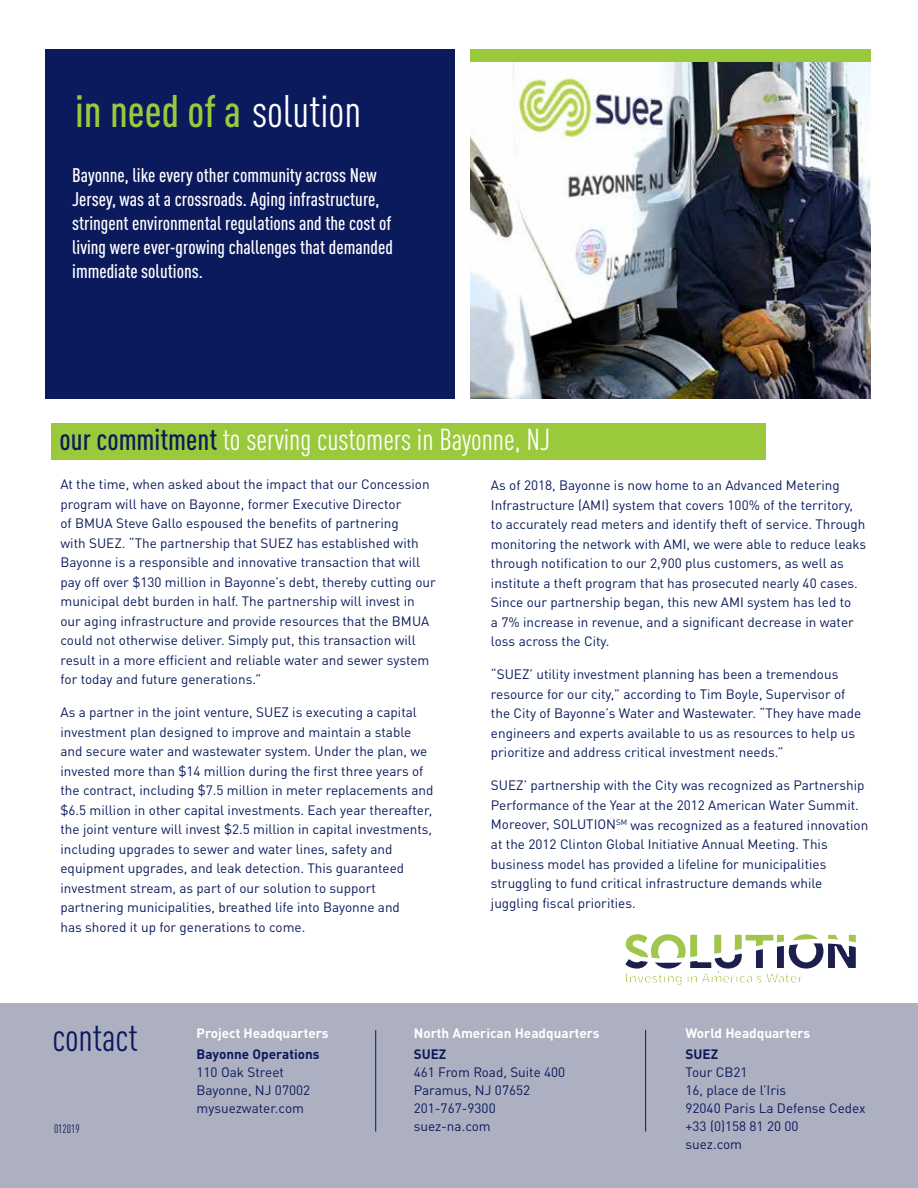
<style>
.page{position:relative;width:918px;height:1188px;background:#fff}
.page>*{position:absolute;margin:0;border:0;box-sizing:border-box;transform-origin:0 0}
.t1{font:500 condensed 45px "DINOT";color:#9aca3c}
.t2{font:condensed 38.25px "DINOT";color:#0a1a5d}
.t3{font:condensed 30px "DINOT";color:#fff}
.t4{font:500 condensed 19.5px/24px "DINOT";color:#fff}
.t5{font:13.5px/19.5px "DINOT";color:#0a1a5d}
.t6{font:700 13.5px "DINOT";color:#fff}
.t7{font:700 13.5px "DINOT";color:#0a1a5d}
.t8{font:condensed 12px "DINOT";color:#0a1a5d}
.s1{font-weight:400;color:#fff}
.s2{font-weight:500;color:#0a1a5d}
</style>
<div class="page">
<div style="left:0;top:1004px;width:918px;height:184px;background:#adb0c1"></div>
<div style="left:45px;top:49px;width:409px;height:350px;background:#0a1a5d"></div>
<div style="left:51px;top:423px;width:714px;height:37px;background:#9aca3c"></div>
<div style="left:470px;top:49px;width:400px;height:14px;background:#9aca3c"></div>
<img style="left:470px;top:63px;width:400px;height:335px">
<hr style="left:375px;top:1030px;width:1px;height:102px;background:#0a1a5d">
<hr style="left:645px;top:1030px;width:1px;height:102px;background:#0a1a5d">
<svg style="left:625px;top:934px;width:231px;height:52px"></svg>
<h1 class="t1" style="left:75px;top:79px;width:288px">in need of a <span class="s1">solution</span></h1>
<h3 class="t4" style="left:72px;top:162px;width:322px">Bayonne, like every other community across New Jersey, was at a crossroads. Aging infrastructure, stringent environmental regulations and the cost of living were ever-growing challenges that demanded immediate solutions.</h3>
<h3 class="t3" style="left:60px;top:418px;width:492px"><span class="s2">our commitment</span> to serving customers in Bayonne, NJ</h3>
<p class="t5" style="left:60px;top:474px;width:377px">At the time, when asked about the impact that our Concession program will have on Bayonne, former Executive Director<br>of BMUA Steve Gallo espoused the benefits of partnering<br>with SUEZ. “The partnership that SUEZ has established with Bayonne is a responsible and innovative transaction that will pay off over $130 million in Bayonne’s debt, thereby cutting our municipal debt burden in half. The partnership will invest in our aging infrastructure and provide resources that the BMUA could not otherwise deliver. Simply put, this transaction will result in a more efficient and reliable water and sewer system for today and future generations.”</p>
<p class="t5" style="left:60px;top:702px;width:374px">As a partner in the joint venture, SUEZ is executing a capital investment plan designed to improve and maintain a stable and secure water and wastewater system. Under the plan, we invested more than $14 million during the first three years of the contract, including $7.5 million in meter replacements and $6.5 million in other capital investments. Each year thereafter, the joint venture will invest $2.5 million in capital investments, including upgrades to sewer and water lines, safety and equipment upgrades, and leak detection. This guaranteed investment stream, as part of our solution to support partnering municipalities, breathed life into Bayonne and<br>has shored it up for generations to come.</p>
<p class="t5" style="left:491px;top:475px;width:377px">As of 2018, Bayonne is now home to an Advanced Metering Infrastructure (AMI) system that covers 100% of the territory, to accurately read meters and identify theft of service. Through monitoring the network with AMI, we were able to reduce leaks through notification to our 2,900 plus customers, as well as institute a theft program that has prosecuted nearly 40 cases.<br>Since our partnership began, this new AMI system has led to<br>a 7% increase in revenue, and a significant decrease in water loss across the City.</p>
<p class="t5" style="left:491px;top:664px;width:372px">“SUEZ’ utility investment planning has been a tremendous resource for our city,” according to Tim Boyle, Supervisor of the City of Bayonne’s Water and Wastewater. “They have made engineers and experts available to us as resources to help us prioritize and address critical investment needs.”</p>
<p class="t5" style="left:491px;top:775px;width:379px">SUEZ’ partnership with the City was recognized as Partnership Performance of the Year at the 2012 American Water Summit.<br>Moreover, SOLUTION<sup>SM</sup> was recognized as a featured innovation at the 2012 Clinton Global Initiative Annual Meeting. This business model has provided a lifeline for municipalities struggling to fund critical infrastructure demands while juggling fiscal priorities.</p>
<h2 class="t2" style="left:53px;top:1011px;width:87px">contact</h2>
<p class="t8" style="left:54px;top:1120px;width:27px">012019</p>
<p class="t6" style="left:197px;top:1023px;width:134px">Project Headquarters</p>
<p class="t7" style="left:197px;top:1043px;width:125px">Bayonne Operations</p>
<p class="t5" style="left:197px;top:1062px;width:115px;line-height:18px">110 Oak Street<br>Bayonne, NJ 07002 mysuezwater.com</p>
<p class="t6" style="left:414px;top:1023px;width:187px">North American Headquarters</p>
<p class="t7" style="left:414px;top:1043px;width:34px">SUEZ</p>
<p class="t5" style="left:414px;top:1062px;width:153px;line-height:18px">461 From Road, Suite 400<br>Paramus, NJ 07652<br>201-767-9300 suez-na.com</p>
<p class="t6" style="left:686px;top:1023px;width:126px">World Headquarters</p>
<p class="t7" style="left:686px;top:1043px;width:34px">SUEZ</p>
<p class="t5" style="left:686px;top:1062px;width:182px;line-height:18px">Tour CB21<br>16, place de l’Iris<br>92040 Paris La Defense Cedex +33 (0)158 81 20 00<br>suez.com</p>
</div>
